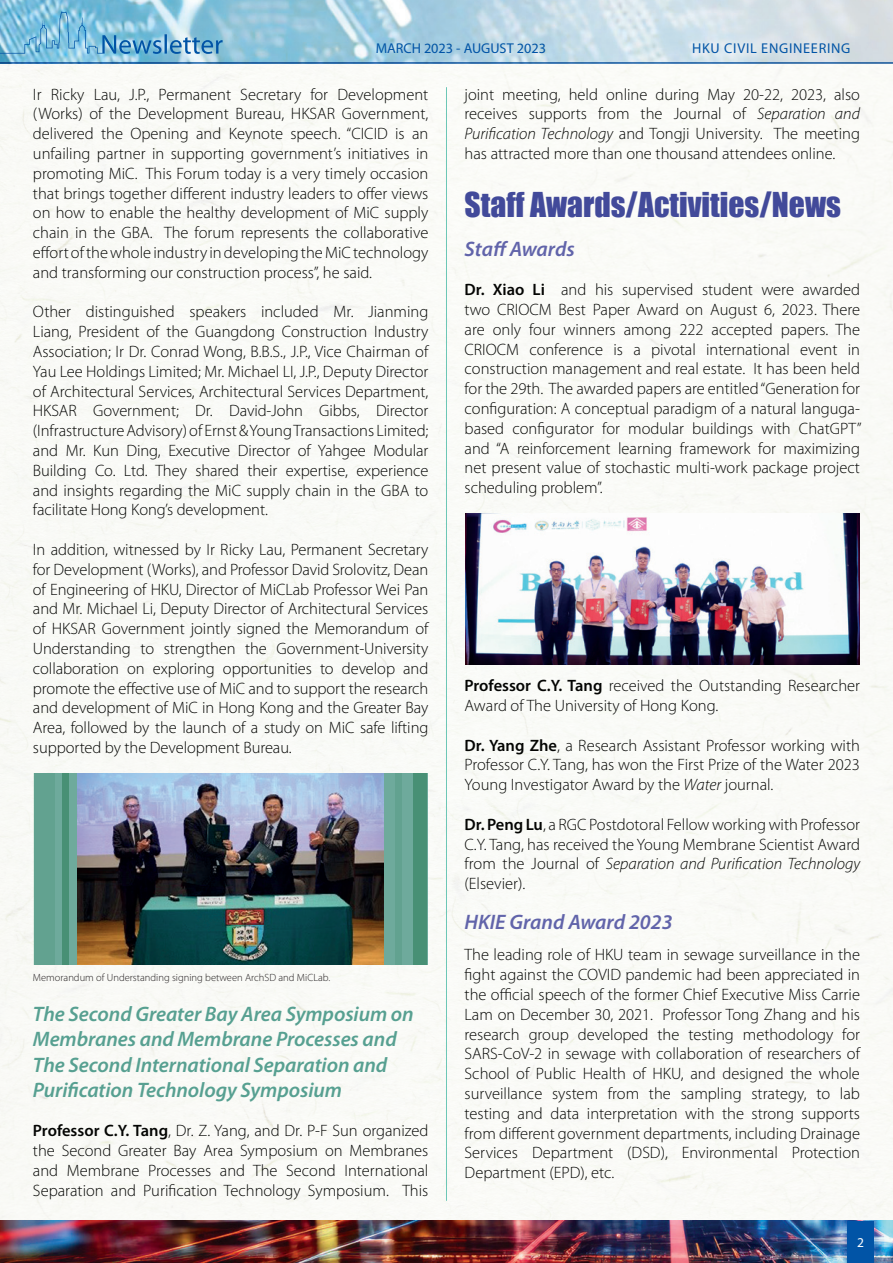
<style>
.page{position:relative;width:893px;height:1263px;background:#fff}
.page>*{position:absolute;margin:0;border:0;box-sizing:border-box;transform-origin:0 0}
.t1{font:31.5px "Impact";color:#424a9a}
.t2{font:italic 600 21px/25.2px "Myriad Pro";letter-spacing:-.005em;color:#57a091}
.t3{font:italic 600 21px "Myriad Pro";color:#6164aa}
.t4{font:300 16.5px/19.8px "Myriad Pro";color:#040503;text-align:justify}
.t5{font:14.25px "Myriad Pro";color:#0154a6}
.t6{font:14.25px "Myriad Pro";letter-spacing:.05em;color:#0154a6}
.t7{font:13.5px "Myriad Pro";color:#fff}
.t8{font:300 10.5px "Myriad Pro";color:#231f20}
.s1{font-style:italic}
.s2{font-weight:600}
</style>
<div class="page">
<img style="left:0;top:64px;width:893px;height:1156px">
<img style="left:0;top:0;width:893px;height:62px">
<img style="left:0;top:1220px;width:893px;height:43px">
<svg style="left:0;top:12px;width:223px;height:42px;background:#7fbcda"></svg>
<hr style="left:0;top:62px;width:893px;height:2px;background:#0154a6">
<div style="left:847px;top:1221px;width:27px;height:42px;background:#0154a6"></div>
<hr style="left:446px;top:87px;width:1px;height:1114px;background:#6cc7b6">
<img style="left:465px;top:514px;width:394px;height:151px">
<div style="left:34px;top:773px;width:394px;height:192px;background:#6eaa9c"></div>
<div style="left:62px;top:773px;width:6px;height:192px;background:#489075"></div>
<div style="left:413px;top:773px;width:14px;height:192px;background:#489075"></div>
<div style="left:396px;top:773px;width:6px;height:192px;background:#62a290"></div>
<div style="left:33px;top:773px;width:22px;height:192px;background:#62a290"></div>
<img style="left:78px;top:773px;width:306px;height:192px">
<p class="t5" style="left:376px;top:40px;width:172px">MARCH 2023 - AUGUST 2023</p>
<p class="t6" style="left:692px;top:40px;width:160px">HKU CIVIL ENGINEERING</p>
<p class="t4" style="left:33px;top:84px;width:397px">Ir Ricky Lau, J.P., Permanent Secretary for Development (Works) of the Development Bureau, HKSAR Government, delivered the Opening and Keynote speech. “CICID is an unfailing partner in supporting government’s initiatives in promoting MiC. This Forum today is a very timely occasion that brings together different industry leaders to offer views on how to enable the healthy development of MiC supply chain in the GBA. The forum represents the collaborative effort of the whole industry in developing the MiC technology and transforming our construction process”, he said.</p>
<p class="t4" style="left:33px;top:302px;width:397px">Other distinguished speakers included Mr. Jianming Liang, President of the Guangdong Construction Industry Association; Ir Dr. Conrad Wong, B.B.S., J.P., Vice Chairman of Yau Lee Holdings Limited; Mr. Michael LI, J.P., Deputy Director of Architectural Services, Architectural Services Department, HKSAR Government; Dr. David-John Gibbs, Director (Infrastructure Advisory) of Ernst &amp; Young Transactions Limited; and Mr. Kun Ding, Executive Director of Yahgee Modular Building Co. Ltd. They shared their expertise, experience and insights regarding the MiC supply chain in the GBA to facilitate Hong Kong’s development.</p>
<p class="t4" style="left:33px;top:539px;width:397px">In addition, witnessed by Ir Ricky Lau, Permanent Secretary for Development (Works), and Professor David Srolovitz, Dean of Engineering of HKU, Director of MiCLab Professor Wei Pan and Mr. Michael Li, Deputy Director of Architectural Services of HKSAR Government jointly signed the Memorandum of Understanding to strengthen the Government-University collaboration on exploring opportunities to develop and promote the effective use of MiC and to support the research and development of MiC in Hong Kong and the Greater Bay Area, followed by the launch of a study on MiC safe lifting supported by the Development Bureau.</p>
<p class="t4" style="left:465px;top:84px;width:397px">joint meeting, held online during May 20-22, 2023, also receives supports from the Journal of <span class="s1">Separation and Purification Technology</span> and Tongji University. The meeting has attracted more than one thousand attendees online.</p>
<h1 class="t1" style="left:465px;top:180px;width:378px">Staff Awards/Activities/News</h1>
<p class="t3" style="left:465px;top:235px;width:112px">Staff Awards</p>
<p class="t4" style="left:465px;top:280px;width:399px"><span class="s2">Dr. Xiao Li</span> and his supervised student were awarded two CRIOCM Best Paper Award on August 6, 2023. There are only four winners among 222 accepted papers. The CRIOCM conference is a pivotal international event in construction management and real estate. It has been held for the 29th. The awarded papers are entitled “Generation for configuration: A conceptual paradigm of a natural languga&shy;based configurator for modular buildings with ChatGPT” and “A reinforcement learning framework for maximizing net present value of stochastic multi-work package project scheduling problem”.</p>
<p class="t4" style="left:465px;top:676px;width:397px"><span class="s2">Professor C.Y. Tang</span> received the Outstanding Researcher<br>Award of The University of Hong Kong.</p>
<p class="t4" style="left:465px;top:735px;width:397px"><span class="s2">Dr. Yang Zhe</span>, a Research Assistant Professor working with Professor C.Y. Tang, has won the First Prize of the Water 2023<br>Young Investigator Award by the <span class="s1">Water</span> journal.</p>
<p class="t4" style="left:465px;top:814px;width:397px"><span class="s2">Dr. Peng Lu</span>, a RGC Postdotoral Fellow working with Professor C.Y. Tang, has received the Young Membrane Scientist Award from the Journal of <span class="s1">Separation and Purification Technology </span>(Elsevier).</p>
<p class="t3" style="left:465px;top:908px;width:210px">HKIE Grand Award 2023</p>
<p class="t4" style="left:465px;top:945px;width:397px">The leading role of HKU team in sewage surveillance in the fight against the COVID pandemic had been appreciated in the official speech of the former Chief Executive Miss Carrie Lam on December 30, 2021. Professor Tong Zhang and his research group developed the testing methodology for SARS-CoV-2 in sewage with collaboration of researchers of School of Public Health of HKU, and designed the whole surveillance system from the sampling strategy, to lab testing and data interpretation with the strong supports from different government departments, including Drainage Services Department (DSD), Environmental Protection Department (EPD), etc.</p>
<p class="t8" style="left:33px;top:971px;width:299px">Memorandum of Understanding signing between ArchSD and MiCLab.</p>
<p class="t2" style="left:33px;top:1001px;width:382px">The Second Greater Bay Area Symposium on Membranes and Membrane Processes and The Second International Separation and Purification Technology Symposium</p>
<p class="t4" style="left:33px;top:1121px;width:397px"><span class="s2">Professor C.Y. Tang</span>, Dr. Z. Yang, and Dr. P-F Sun organized the Second Greater Bay Area Symposium on Membranes and Membrane Processes and The Second International Separation and Purification Technology Symposium. This</p>
<p class="t7" style="left:857px;top:1234px;width:8px">2</p>
</div>
